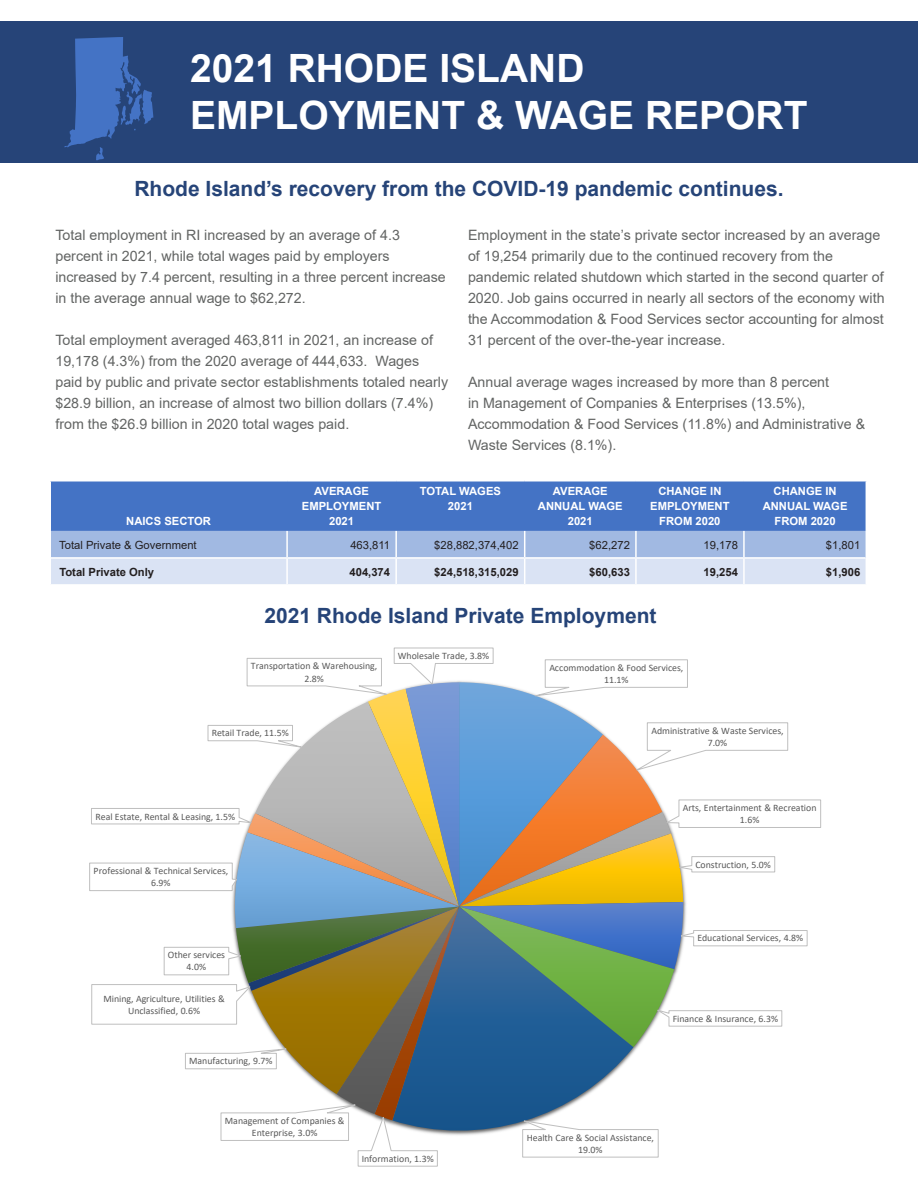
<style>
.page{position:relative;width:918px;height:1188px;background:#fff}
.page>*{position:absolute;margin:0;border:0;box-sizing:border-box;transform-origin:0 0}
.t1{font:700 39px "Arial";color:#fff}
.t2{font:700 21px "Arial";color:#264478}
.t3{font:14.25px/21px "Arial";color:#626463}
.t4{font:700 11.25px/15px "Arial";color:#fff;text-align:center}
.t5{font:11.25px "Arial";color:#231f20}
.t6{font:700 11.25px "Arial";color:#231f20}
.t7{font:9.9px/12.1px "Calibri";color:#595959;text-align:center}
</style>
<div class="page">
<div style="left:0;top:21px;width:918px;height:142px;background:#264478"></div>
<svg style="left:64px;top:37px;width:89px;height:123px"></svg>
<svg style="left:50px;top:481px;width:817px;height:103px;background:#84a3d9"></svg>
<hr style="left:636px;top:557px;width:108px;height:2px;background:#fff">
<hr style="left:635px;top:559px;width:2px;height:25px;background:#fff">
<hr style="left:744px;top:557px;width:122px;height:2px;background:#fff">
<hr style="left:743px;top:559px;width:2px;height:25px;background:#fff">
<svg style="left:89px;top:647px;width:732px;height:520px"></svg>
<p class="t1" style="left:190px;top:41px;width:396px">2021 RHODE ISLAND</p>
<p class="t1" style="left:190px;top:88px;width:619px">EMPLOYMENT &amp; WAGE REPORT</p>
<p class="t2" style="left:134px;top:174px;width:651px">Rhode Island’s recovery from the COVID-19 pandemic continues.</p>
<p class="t3" style="left:55px;top:225px;width:392px">Total employment in RI increased by an average of 4.3 percent in 2021, while total wages paid by employers increased by 7.4 percent, resulting in a three percent increase in the average annual wage to $62,272.</p>
<p class="t3" style="left:55px;top:330px;width:394px">Total employment averaged 463,811 in 2021, an increase of 19,178 (4.3%) from the 2020 average of 444,633. Wages paid by public and private sector establishments totaled nearly $28.9 billion, an increase of almost two billion dollars (7.4%) from the $26.9 billion in 2020 total wages paid.</p>
<p class="t3" style="left:468px;top:225px;width:418px">Employment in the state’s private sector increased by an average of 19,254 primarily due to the continued recovery from the pandemic related shutdown which started in the second quarter of 2020. Job gains occurred in nearly all sectors of the economy with the Accommodation &amp; Food Services sector accounting for almost 31 percent of the over-the-year increase.</p>
<p class="t3" style="left:468px;top:372px;width:399px">Annual average wages increased by more than 8 percent<br>in Management of Companies &amp; Enterprises (13.5%), Accommodation &amp; Food Services (11.8%) and Administrative &amp; Waste Services (8.1%).</p>
<p class="t4" style="left:126px;top:514px;width:86px">NAICS SECTOR</p>
<p class="t4" style="left:314px;top:484px;width:56px">AVERAGE</p>
<p class="t4" style="left:302px;top:499px;width:81px">EMPLOYMENT<br>2021</p>
<p class="t4" style="left:420px;top:484px;width:83px">TOTAL WAGES<br>2021</p>
<p class="t4" style="left:538px;top:484px;width:86px">AVERAGE<br>ANNUAL WAGE<br>2021</p>
<p class="t4" style="left:658px;top:484px;width:65px">CHANGE IN</p>
<p class="t4" style="left:650px;top:499px;width:81px">EMPLOYMENT</p>
<p class="t4" style="left:659px;top:514px;width:63px">FROM 2020</p>
<p class="t4" style="left:774px;top:484px;width:65px">CHANGE IN</p>
<p class="t4" style="left:763px;top:499px;width:86px">ANNUAL WAGE<br>FROM 2020</p>
<p class="t5" style="left:59px;top:537px;width:139px">Total Private &amp; Government</p>
<p class="t5" style="left:350px;top:537px;width:41px">463,811</p>
<p class="t5" style="left:434px;top:537px;width:86px">$28,882,374,402</p>
<p class="t5" style="left:589px;top:537px;width:42px">$62,272</p>
<p class="t5" style="left:704px;top:537px;width:36px">19,178</p>
<p class="t5" style="left:826px;top:537px;width:36px">$1,801</p>
<p class="t6" style="left:59px;top:564px;width:96px">Total Private Only</p>
<p class="t6" style="left:350px;top:564px;width:42px">404,374</p>
<p class="t6" style="left:434px;top:564px;width:86px">$24,518,315,029</p>
<p class="t6" style="left:589px;top:564px;width:42px">$60,633</p>
<p class="t6" style="left:704px;top:564px;width:36px">19,254</p>
<p class="t6" style="left:826px;top:564px;width:36px">$1,906</p>
<p class="t2" style="left:264px;top:601px;width:394px">2021 Rhode Island Private Employment</p>
<p class="t7" style="left:251px;top:660px;width:128px">Transportation &amp; Warehousing,<br>2.8%</p>
<p class="t7" style="left:212px;top:727px;width:79px">Retail Trade, 11.5%</p>
<p class="t7" style="left:398px;top:649px;width:93px">Wholesale Trade, 3.8%</p>
<p class="t7" style="left:95px;top:810px;width:141px">Real Estate, Rental &amp; Leasing, 1.5%</p>
<p class="t7" style="left:94px;top:865px;width:136px">Professional &amp; Technical Services,<br>6.9%</p>
<p class="t7" style="left:168px;top:949px;width:59px">Other services<br>4.0%</p>
<p class="t7" style="left:104px;top:992px;width:123px">Mining, Agriculture, Utilities &amp;<br>Unclassified, 0.6%</p>
<p class="t7" style="left:189px;top:1055px;width:85px">Manufacturing, 9.7%</p>
<p class="t7" style="left:225px;top:1114px;width:121px">Management of Companies &amp;<br>Enterprise, 3.0%</p>
<p class="t7" style="left:362px;top:1152px;width:73px">Information, 1.3%</p>
<p class="t7" style="left:549px;top:661px;width:136px">Accommodation &amp; Food Services,<br>11.1%</p>
<p class="t7" style="left:651px;top:724px;width:134px">Administrative &amp; Waste Services,<br>7.0%</p>
<p class="t7" style="left:683px;top:801px;width:135px">Arts, Entertainment &amp; Recreation<br>1.6%</p>
<p class="t7" style="left:695px;top:858px;width:77px">Construction, 5.0%</p>
<p class="t7" style="left:697px;top:932px;width:107px">Educational Services, 4.8%</p>
<p class="t7" style="left:673px;top:1012px;width:107px">Finance &amp; Insurance, 6.3%</p>
<p class="t7" style="left:527px;top:1131px;width:129px">Health Care &amp; Social Assistance,<br>19.0%</p>
</div>
